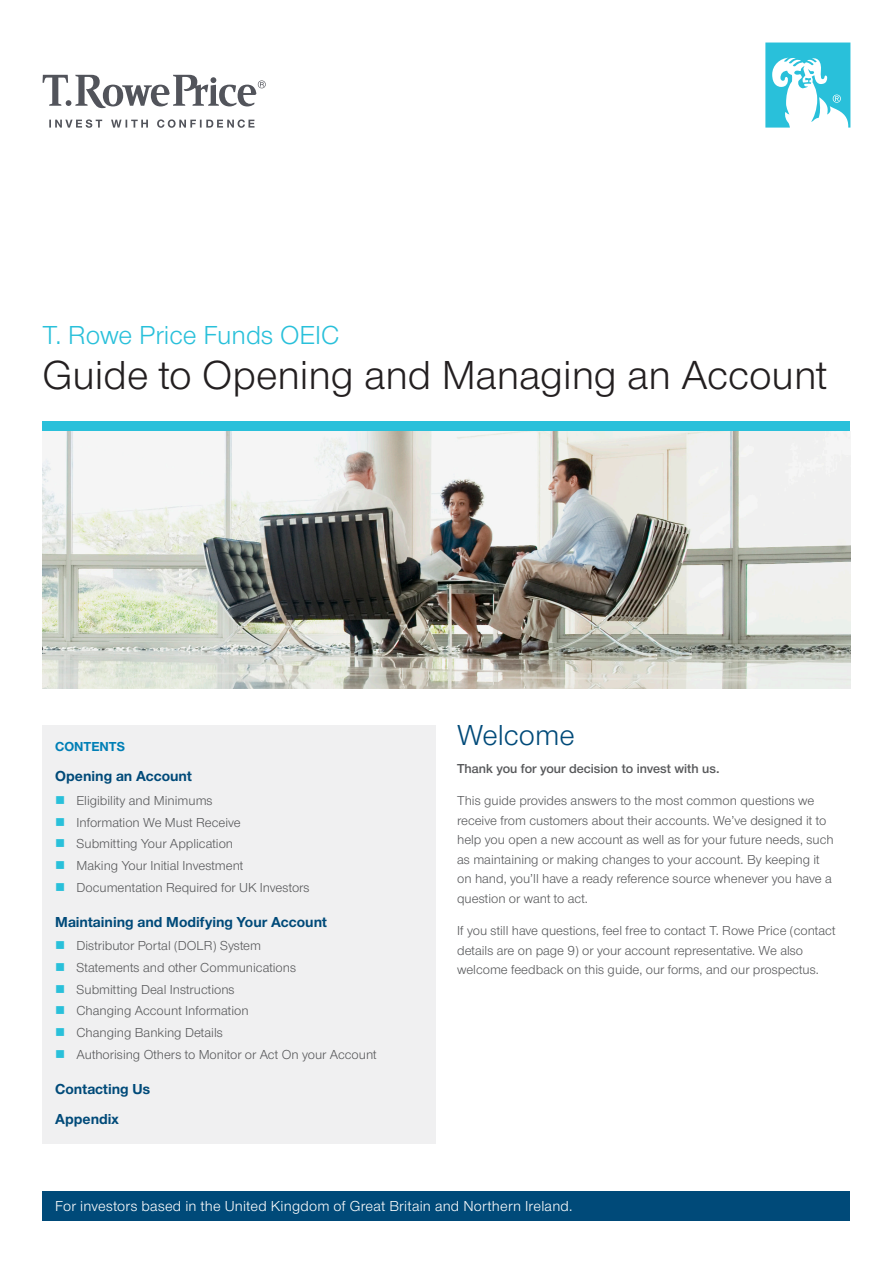
<style>
.page{position:relative;width:893px;height:1263px;background:#fff}
.page>*{position:absolute;margin:0;border:0;box-sizing:border-box;transform-origin:0 0}
.t1{font:42px "Nimbus Sans Novus";color:#231f20}
.t2{font:30px "Nimbus Sans Novus";color:#004a79}
.t3{font:27px "Nimbus Sans Novus";color:#29c0da}
.t4{font:700 15px/30.8px "Nimbus Sans Novus";color:#004a79}
.t5{font:15px "Nimbus Sans Novus";letter-spacing:.015em;color:#fff}
.t6{font:13.5px/21.6px "Nimbus Sans Novus";color:#57585a}
.t7{font:600 13.5px "Nimbus Sans Novus";color:#57585a}
.t8{font:700 13.5px "Nimbus Sans Novus";color:#007fb6}
</style>
<div class="page">
<div style="left:43px;top:1191px;width:807px;height:29px;background:#004a79"></div>
<div style="left:43px;top:421px;width:807px;height:11px;background:#29c0da"></div>
<svg style="left:765px;top:43px;width:85px;height:85px"></svg>
<svg style="left:49px;top:119px;width:205px;height:9px"></svg>
<svg style="left:43px;top:75px;width:223px;height:33px"></svg>
<div style="left:42px;top:725px;width:394px;height:419px;background:#f0f0f1"></div>
<img style="left:43px;top:432px;width:807px;height:257px">
<h3 class="t3" style="left:43px;top:317px;width:298px">T. Rowe Price Funds OEIC</h3>
<h1 class="t1" style="left:43px;top:348px;width:787px">Guide to Opening and Managing an Account</h1>
<p class="t8" style="left:55px;top:737px;width:71px">CONTENTS</p>
<p class="t4" style="left:55px;top:760px;width:138px">Opening an Account</p>
<p class="t6" style="left:77px;top:789px;width:235px">Eligibility and Minimums<br>Information We Must Receive<br>Submitting Your Application<br>Making Your Initial Investment<br>Documentation Required for UK Investors</p>
<p class="t4" style="left:55px;top:906px;width:273px">Maintaining and Modifying Your Account</p>
<p class="t6" style="left:77px;top:935px;width:302px">Distributor Portal (DOLR) System<br>Statements and other Communications<br>Submitting Deal Instructions<br>Changing Account Information<br>Changing Banking Details<br>Authorising Others to Monitor or Act On your Account</p>
<p class="t4" style="left:55px;top:1072px;width:96px">Contacting Us<br>Appendix</p>
<h2 class="t2" style="left:457px;top:716px;width:119px">Welcome</h2>
<p class="t7" style="left:457px;top:760px;width:264px">Thank you for your decision to invest with us.</p>
<p class="t6" style="left:457px;top:791px;width:378px;line-height:19.5px">This guide provides answers to the most common questions we receive from customers about their accounts. We’ve designed it to help you open a new account as well as for your future needs, such as maintaining or making changes to your account. By keeping it on hand, you’ll have a ready reference source whenever you have a question or want to act.</p>
<p class="t6" style="left:457px;top:920px;width:380px;line-height:19.5px">If you still have questions, feel free to contact T. Rowe Price (contact details are on page 9) or your account representative. We also welcome feedback on this guide, our forms, and our prospectus.</p>
<p class="t5" style="left:55px;top:1196px;width:519px">For investors based in the United Kingdom of Great Britain and Northern Ireland.</p>
</div>
